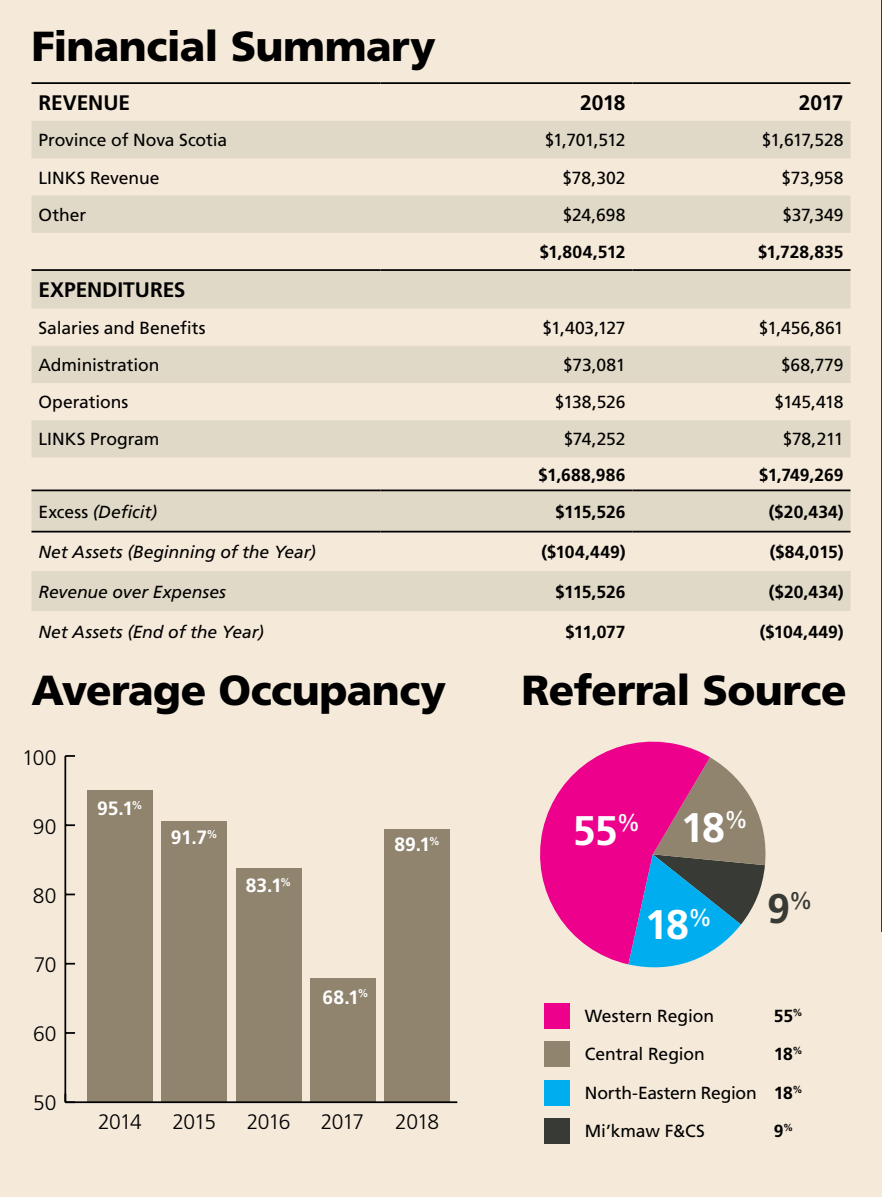
<style>
.page{position:relative;width:882px;height:1197px;background:#f5e9d9}
.page>*{position:absolute;margin:0;border:0;box-sizing:border-box;transform-origin:0 0}
.t1{font:900 42px "Frutiger LT Std";letter-spacing:-.015em;color:#000}
.t2{font:700 41.3px "Frutiger LT Std";color:#fff}
.t3{font:700 41.3px "Frutiger LT Std";color:#383a35}
.t4{font:300 21px "Frutiger LT Std";letter-spacing:-.045em;color:#000}
.t5{font:700 21px "Frutiger LT Std";letter-spacing:-.005em;color:#000}
.t6{font:700 19.25px "Frutiger LT Std";letter-spacing:.005em;color:#fff}
.t7{font:17.5px/38.5px "Frutiger LT Std";letter-spacing:-.01em;color:#000;text-align:right}
.t8{font:700 17.5px "Frutiger LT Std";letter-spacing:-.005em;color:#000}
.t9{font:italic 17.5px "Frutiger LT Std";letter-spacing:-.005em;color:#000}
.s1{font-style:normal}
.s2{font-weight:700}
</style>
<div class="page">
<hr style="left:881px;top:0;width:1px;height:931px;background:#383a35">
<div style="left:236px;top:868px;width:65px;height:234px;background:#90846f"></div>
<div style="left:87px;top:791px;width:66px;height:311px;background:#90846f"></div>
<div style="left:162px;top:821px;width:65px;height:281px;background:#90846f"></div>
<div style="left:310px;top:978px;width:66px;height:124px;background:#90846f"></div>
<div style="left:384px;top:830px;width:66px;height:272px;background:#90846f"></div>
<svg style="left:32px;top:121px;width:818px;height:490px;fill:#e1d9c7"></svg>
<hr style="left:32px;top:82px;width:349px;height:2px;background:#000">
<hr style="left:381px;top:82px;width:252px;height:2px;background:#000">
<hr style="left:633px;top:82px;width:217px;height:2px;background:#000">
<hr style="left:32px;top:269px;width:349px;height:2px;background:#000">
<hr style="left:381px;top:269px;width:252px;height:2px;background:#000">
<hr style="left:633px;top:269px;width:217px;height:2px;background:#000">
<hr style="left:32px;top:490px;width:349px;height:1px;background:#000">
<hr style="left:381px;top:490px;width:252px;height:1px;background:#000">
<hr style="left:633px;top:490px;width:217px;height:1px;background:#000">
<hr style="left:32px;top:531px;width:349px;height:2px;background:#000">
<hr style="left:381px;top:531px;width:252px;height:2px;background:#000">
<hr style="left:633px;top:531px;width:217px;height:2px;background:#000">
<hr style="left:64px;top:756px;width:2px;height:346px;background:#000">
<svg style="left:66px;top:1032px;width:9px;height:2px"></svg>
<svg style="left:66px;top:963px;width:9px;height:2px"></svg>
<svg style="left:66px;top:824px;width:9px;height:2px"></svg>
<svg style="left:65px;top:755px;width:10px;height:2px"></svg>
<hr style="left:65px;top:1101px;width:392px;height:2px;background:#000">
<svg style="left:64px;top:1094px;width:11px;height:9px"></svg>
<div style="left:545px;top:1042px;width:25px;height:25px;background:#90846f"></div>
<div style="left:545px;top:1003px;width:25px;height:26px;background:#ec008c"></div>
<div style="left:545px;top:1080px;width:25px;height:25px;background:#00aeef"></div>
<div style="left:545px;top:1118px;width:25px;height:26px;background:#383a35"></div>
<svg style="left:529px;top:731px;width:240px;height:243px"></svg>
<svg style="left:0;top:0;width:4px;height:4px"></svg>
<h1 class="t1" style="left:32px;top:21px;width:406px">Financial Summary</h1>
<p class="t5" style="left:38px;top:90px;width:93px">REVENUE</p>
<p class="t5" style="left:580px;top:90px;width:47px">2018</p>
<p class="t5" style="left:799px;top:90px;width:46px">2017</p>
<p class="t7" style="left:38px;top:121px;width:190px">Province of Nova Scotia</p>
<p class="t7" style="left:545px;top:121px;width:82px">$1,701,512</p>
<p class="t7" style="left:762px;top:121px;width:83px">$1,617,528</p>
<p class="t7" style="left:38px;top:158px;width:123px">LINKS Revenue</p>
<p class="t7" style="left:563px;top:158px;width:64px">$78,302</p>
<p class="t7" style="left:781px;top:158px;width:64px">$73,958</p>
<p class="t7" style="left:38px;top:196px;width:49px">Other</p>
<p class="t7" style="left:563px;top:196px;width:64px">$24,698</p>
<p class="t7" style="left:782px;top:196px;width:63px">$37,349</p>
<p class="t8" style="left:539px;top:242px;width:88px">$1,804,512</p>
<p class="t8" style="left:758px;top:242px;width:87px">$1,728,835</p>
<p class="t5" style="left:38px;top:278px;width:149px">EXPENDITURES</p>
<p class="t7" style="left:38px;top:309px;width:169px">Salaries and Benefits</p>
<p class="t7" style="left:543px;top:309px;width:84px">$1,403,127</p>
<p class="t7" style="left:759px;top:309px;width:86px">$1,456,861</p>
<p class="t7" style="left:38px;top:346px;width:123px">Administration</p>
<p class="t7" style="left:563px;top:346px;width:64px">$73,081</p>
<p class="t7" style="left:781px;top:346px;width:64px">$68,779</p>
<p class="t7" style="left:38px;top:383px;width:91px">Operations</p>
<p class="t7" style="left:555px;top:383px;width:72px">$138,526</p>
<p class="t7" style="left:775px;top:383px;width:70px">$145,418</p>
<p class="t7" style="left:38px;top:420px;width:123px">LINKS Program</p>
<p class="t7" style="left:564px;top:420px;width:63px">$74,252</p>
<p class="t7" style="left:783px;top:420px;width:62px">$78,211</p>
<p class="t8" style="left:538px;top:464px;width:89px">$1,688,986</p>
<p class="t8" style="left:759px;top:464px;width:86px">$1,749,269</p>
<p class="t9" style="left:38px;top:501px;width:120px"><span class="s1">Excess</span> (Deficit)</p>
<p class="t8" style="left:555px;top:501px;width:72px">$115,526</p>
<p class="t8" style="left:769px;top:501px;width:76px">($20,434)</p>
<p class="t9" style="left:38px;top:542px;width:279px">Net Assets (Beginning of the Year)</p>
<p class="t8" style="left:541px;top:542px;width:86px">($104,449)</p>
<p class="t8" style="left:770px;top:542px;width:75px">($84,015)</p>
<p class="t9" style="left:39px;top:581px;width:189px">Revenue over Expenses</p>
<p class="t8" style="left:555px;top:581px;width:72px">$115,526</p>
<p class="t8" style="left:769px;top:581px;width:76px">($20,434)</p>
<p class="t9" style="left:39px;top:621px;width:227px">Net Assets (End of the Year)</p>
<p class="t8" style="left:565px;top:621px;width:62px">$11,077</p>
<p class="t8" style="left:760px;top:621px;width:85px">($104,449)</p>
<h1 class="t1" style="left:32px;top:665px;width:416px">Average Occupancy</h1>
<h1 class="t1" style="left:522px;top:665px;width:327px">Referral Source</h1>
<p class="t4" style="left:22px;top:746px;width:36px">100</p>
<p class="t4" style="left:33px;top:815px;width:25px">90</p>
<p class="t4" style="left:33px;top:884px;width:25px">80</p>
<p class="t4" style="left:34px;top:953px;width:24px">70</p>
<p class="t4" style="left:33px;top:1022px;width:25px">60</p>
<p class="t4" style="left:33px;top:1091px;width:25px">50</p>
<p class="t6" style="left:97px;top:797px;width:47px">95.1<sup>%</sup></p>
<p class="t6" style="left:171px;top:826px;width:48px">91.7<sup>%</sup></p>
<p class="t6" style="left:246px;top:874px;width:47px">83.1<sup>%</sup></p>
<p class="t6" style="left:394px;top:833px;width:47px">89.1<sup>%</sup></p>
<p class="t6" style="left:323px;top:986px;width:48px">68.1<sup>%</sup></p>
<p class="t4" style="left:98px;top:1110px;width:45px">2014</p>
<p class="t4" style="left:173px;top:1110px;width:45px">2015</p>
<p class="t4" style="left:247px;top:1110px;width:45px">2016</p>
<p class="t4" style="left:321px;top:1110px;width:45px">2017</p>
<p class="t4" style="left:395px;top:1110px;width:45px">2018</p>
<h2 class="t2" style="left:573px;top:806px;width:69px">55<sup>%</sup></h2>
<h2 class="t2" style="left:681px;top:803px;width:69px">18<sup>%</sup></h2>
<h2 class="t2" style="left:645px;top:901px;width:69px">18<sup>%</sup></h2>
<h2 class="t3" style="left:767px;top:884px;width:47px">9<sup>%</sup></h2>
<p class="t7" style="left:585px;top:996px;width:131px">Western Region</p>
<p class="t8" style="left:774px;top:1005px;width:30px">55<sup>%</sup></p>
<p class="t7" style="left:585px;top:1035px;width:122px">Central Region</p>
<p class="t7" style="left:585px;top:1035px;width:219px"><span class="s2">18</span><sup>%<br></sup>North-Eastern Region <span class="s2">18</span><sup>%</sup></p>
<p class="t7" style="left:585px;top:1112px;width:122px">Mi’kmaw F&amp;CS</p>
<p class="t8" style="left:774px;top:1121px;width:21px">9<sup>%</sup></p>
</div>
